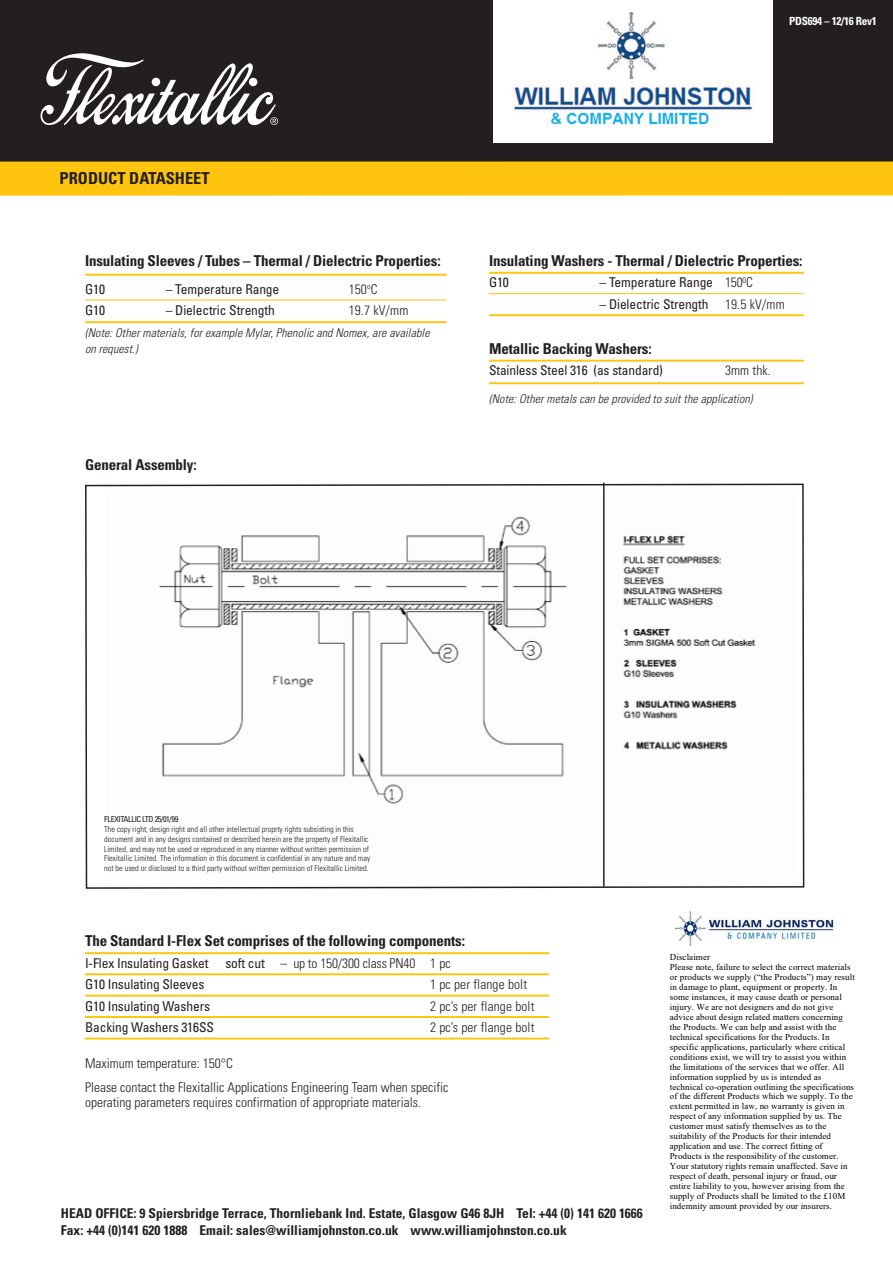
<style>
.page{position:relative;width:893px;height:1263px;background:#fff}
.page>*{position:absolute;margin:0;border:0;box-sizing:border-box;transform-origin:0 0}
.t1{font:700 condensed 16.5px "Univers LT Std";color:#231f20}
.t2{font:700 condensed 15px "Univers LT Std";letter-spacing:-.01em;color:#231f20}
.t3{font:condensed 13.5px/21.5px "Univers LT Std";letter-spacing:-.01em;color:#231f20}
.t4{font:300 condensed 13.5px/23.5px "Univers LT Std";color:#231f20}
.t5{font:700 condensed 13.5px/17.2px "Univers LT Std";color:#231f20}
.t6{font:italic 300 condensed 12px/15.8px "Univers LT Std";letter-spacing:.01em;color:#231f20}
.t7{font:700 condensed 11.25px "Univers LT Std";letter-spacing:-.025em;color:#fff}
.t8{font:9px/9.9px "Times New Roman";color:#000}
.t9{font:300 condensed 8.25px/9.8px "Univers LT Std";color:#231f20}
.t10{font:condensed 8.25px "Univers LT Std";letter-spacing:-.05em;color:#231f20}
.s1{font-weight:300}
</style>
<div class="page">
<svg style="left:85px;top:483px;width:720px;height:406px"></svg>
<hr style="left:603px;top:483px;width:2px;height:404px;background:#231f20">
<hr style="left:85px;top:274px;width:361px;height:2px;background:#fec40e">
<hr style="left:85px;top:300px;width:361px;height:1px;background:#fec40e">
<hr style="left:85px;top:321px;width:361px;height:2px;background:#fec40e">
<hr style="left:489px;top:272px;width:315px;height:2px;background:#fec40e">
<hr style="left:489px;top:293px;width:315px;height:1px;background:#fec40e">
<hr style="left:489px;top:314px;width:315px;height:2px;background:#fec40e">
<hr style="left:489px;top:360px;width:315px;height:2px;background:#fec40e">
<hr style="left:489px;top:382px;width:315px;height:2px;background:#fec40e">
<hr style="left:85px;top:952px;width:464px;height:2px;background:#fec40e">
<hr style="left:85px;top:973px;width:464px;height:2px;background:#fec40e">
<hr style="left:85px;top:995px;width:464px;height:2px;background:#fec40e">
<hr style="left:85px;top:1016px;width:464px;height:2px;background:#fec40e">
<hr style="left:85px;top:1037px;width:464px;height:2px;background:#fec40e">
<div style="left:0;top:0;width:893px;height:162px;background:#231f20"></div>
<div style="left:0;top:161px;width:893px;height:35px;background:#fec40e"></div>
<svg style="left:41px;top:53px;width:237px;height:72px"></svg>
<div style="left:493px;top:0;width:280px;height:142px;background:#fff"></div>
<img style="left:512px;top:11px;width:243px;height:114px">
<img style="left:675px;top:911px;width:159px;height:35px">
<p class="t7" style="left:789px;top:17px;width:89px">PDS694 – 12/16 Rev1</p>
<h1 class="t1" style="left:60px;top:172px;width:152px">PRODUCT DATASHEET</h1>
<h2 class="t2" style="left:85px;top:255px;width:357px">Insulating Sleeves / Tubes – Thermal / Dielectric Properties:</h2>
<h3 class="t3" style="left:85px;top:279px;width:21px">G10</h3>
<h3 class="t3" style="left:166px;top:279px;width:115px">– Temperature Range</h3>
<h3 class="t4" style="left:349px;top:278px;width:30px">150<sup>o</sup>C</h3>
<h3 class="t3" style="left:85px;top:301px;width:21px">G10</h3>
<h3 class="t3" style="left:166px;top:301px;width:111px">– Dielectric Strength</h3>
<h3 class="t4" style="left:349px;top:300px;width:61px">19.7 kV/mm</h3>
<h3 class="t6" style="left:85px;top:326px;width:346px">(Note: Other materials, for example Mylar, Phenolic and Nomex, are available on request.)</h3>
<h2 class="t2" style="left:85px;top:459px;width:113px">General Assembly:</h2>
<h2 class="t2" style="left:489px;top:255px;width:315px">Insulating Washers - Thermal / Dielectric Properties:</h2>
<h3 class="t3" style="left:489px;top:273px;width:21px">G10</h3>
<h3 class="t3" style="left:600px;top:273px;width:155px">– Temperature Range <span class="s1">150</span><sup>0</sup><span class="s1">C</span></h3>
<h3 class="t3" style="left:600px;top:294px;width:187px">– Dielectric Strength <span class="s1">19.5 kV/mm</span></h3>
<h2 class="t2" style="left:489px;top:343px;width:164px">Metallic Backing Washers:</h2>
<h3 class="t3" style="left:489px;top:360px;width:176px">Stainless Steel 316 (as standard)</h3>
<h3 class="t4" style="left:725px;top:359px;width:47px">3mm thk.</h3>
<h3 class="t6" style="left:489px;top:392px;width:265px">(Note: Other metals can be provided to suit the application)</h3>
<p class="t10" style="left:104px;top:816px;width:76px">FLEXITALLIC LTD 25/01/99</p>
<p class="t9" style="left:104px;top:825px;width:268px">The copy right, design right and all other intellectual proprty rights subsisting in this document and in any designs contained or described herein are the property of Flexitallic Limited, and may not be used or reproduced in any manner without written permission of Flexitallic Limited. The information in this document is confidential in any nature and may not be used or disclosed to a third party without written permission of Flexitallic Limited.</p>
<h2 class="t2" style="left:85px;top:935px;width:381px">The Standard I-Flex Set comprises of the following components:</h2>
<h3 class="t3" style="left:85px;top:953px;width:367px">I-Flex Insulating Gasket soft cut <span class="s1">– up to 150/300 class PN40 1 pc<br></span>G10 Insulating Sleeves</h3>
<h3 class="t4" style="left:430px;top:974px;width:98px">1 pc per flange bolt</h3>
<h3 class="t3" style="left:85px;top:996px;width:126px">G10 Insulating Washers</h3>
<h3 class="t4" style="left:430px;top:995px;width:106px">2 pc’s per flange bolt</h3>
<h3 class="t3" style="left:85px;top:1017px;width:130px">Backing Washers 316SS</h3>
<h3 class="t4" style="left:430px;top:1016px;width:106px">2 pc’s per flange bolt</h3>
<h3 class="t4" style="left:85px;top:1053px;width:365px">Maximum temperature: 150°C<br>Please contact the Flexitallic Applications Engineering Team when specific</h3>
<h3 class="t4" style="left:85px;top:1091px;width:337px">operating parameters requires confirmation of appropriate materials.</h3>
<h3 class="t5" style="left:61px;top:1205px;width:584px">HEAD OFFICE: 9 Spiersbridge Terrace, Thornliebank Ind. Estate, Glasgow G46 8JH Tel: +44 (0) 141 620 1666<br>Fax: +44 (0)141 620 1888 Email: sales@williamjohnston.co.uk www.williamjohnston.co.uk</h3>
<p class="t8" style="left:670px;top:952px;width:187px">Disclaimer<br>Please note, failure to select the correct materials or products we supply (“the Products”) may result in damage to plant, equipment or property. In some instances, it may cause death or personal injury. We are not designers and do not give advice about design related matters concerning the Products. We can help and assist with the technical specifications for the Products. In specific applications, particularly where critical conditions exist, we will try to assist you within the limitations of the services that we offer. All information supplied by us is intended as technical co-operation outlining the specifications of the different Products which we supply. To the extent permitted in law, no warranty is given in respect of any information supplied by us. The customer must satisfy themselves as to the suitability of the Products for their intended application and use. The correct fitting of Products is the responsibility of the customer.<br>Your statutory rights remain unaffected. Save in respect of death, personal injury or fraud, our entire liability to you, however arising from the supply of Products shall be limited to the £10M indemnity amount provided by our insurers.</p>
</div>
